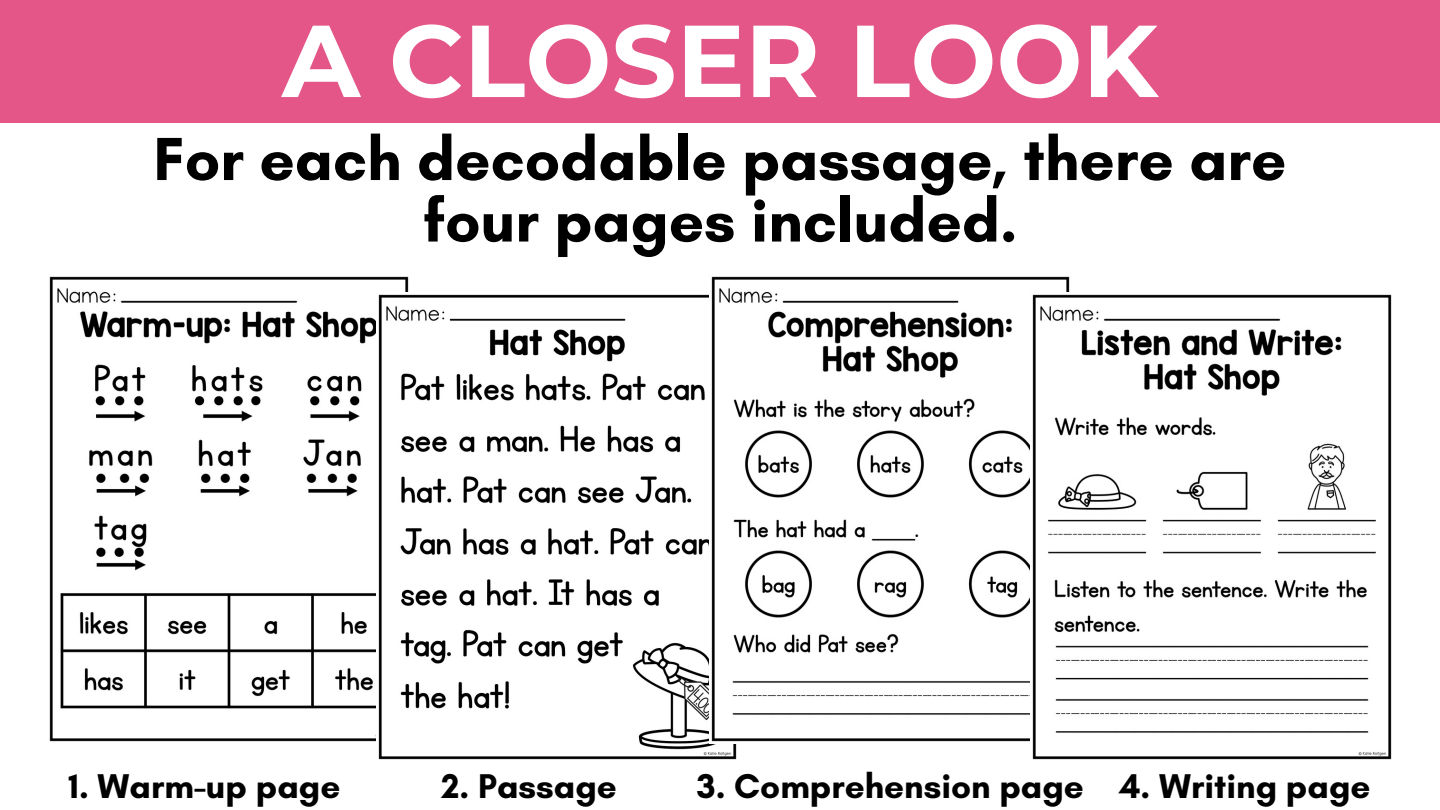
<style>
.page{position:relative;width:1440px;height:810px;background:#fff}
.page>*{position:absolute;margin:0;border:0;box-sizing:border-box;transform-origin:0 0}
.t1{font:700 102px "Montserrat";color:#fff}
.t2{font:700 61.9px/61.5px "Glacial Indifference";color:#000;text-align:center}
.t3{font:700 35px "Glacial Indifference";color:#000}
</style>
<div class="page">
<div style="left:1px;top:0;width:1439px;height:122px;background:#e45687"></div>
<img style="left:49px;top:276px;width:360px;height:466px">
<img style="left:376px;top:293px;width:361px;height:467px">
<img style="left:710px;top:276px;width:360px;height:467px">
<img style="left:1031px;top:293px;width:361px;height:467px">
<p class="t1" style="left:282px;top:-2px;width:877px">A CLOSER LOOK</p>
<p class="t2" style="left:154px;top:128px;width:1134px">For each decodable passage, there are four pages included.</p>
<p class="t3" style="left:69px;top:765px;width:273px">1. Warm-up page</p>
<p class="t3" style="left:442px;top:765px;width:177px">2. Passage</p>
<p class="t3" style="left:697px;top:765px;width:389px">3. Comprehension page</p>
<p class="t3" style="left:1119px;top:765px;width:253px">4. Writing page</p>
</div>
